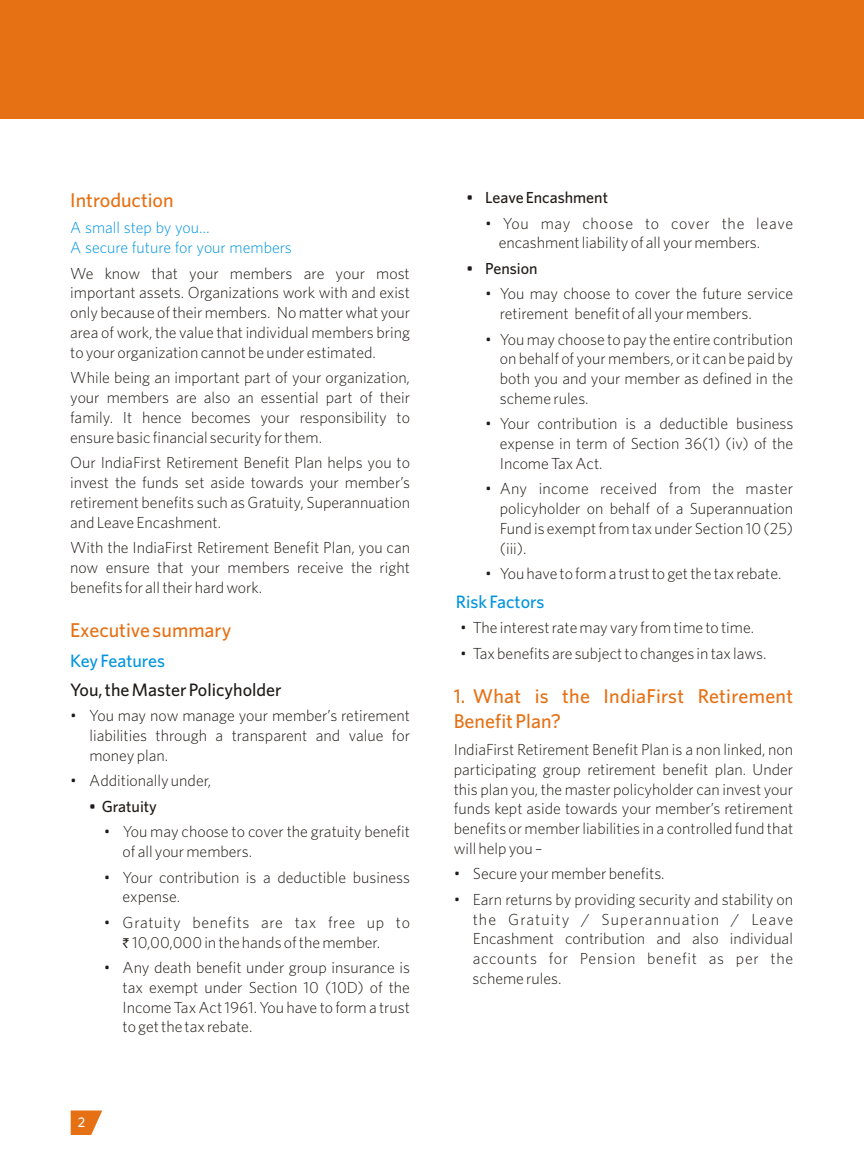
<style>
.page{position:relative;width:864px;height:1152px;background:#fff}
.page>*{position:absolute;margin:0;border:0;box-sizing:border-box;transform-origin:0 0}
.t1{font:700 20px/25.4px "Whitney";color:#e67014}
.t2{font:700 18px "Whitney";color:#1f1a17}
.t3{font:700 18px "Whitney";color:#0094de}
.t4{font:16px/19.8px "Whitney";color:#1f1a17;text-align:justify}
.t5{font:16px/19.8px "Whitney";letter-spacing:.025em;color:#1f1a17}
.t6{font:16px/19.8px "Whitney";color:#0094de}
.t7{font:700 16px "Whitney";color:#1f1a17}
.t8{font:700 14px "Whitney";color:#fff}
.s1{font-family:"Rupee";font-size:14px}
</style>
<div class="page">
<div style="left:0;top:0;width:864px;height:119px;background:#e67014"></div>
<svg style="left:71px;top:1111px;width:31px;height:24px"></svg>
<p class="t1" style="left:70px;top:189px;width:105px">Introduction</p>
<p class="t6" style="left:70px;top:219px;width:223px">A small step by you…<br>A secure future for your members</p>
<p class="t4" style="left:70px;top:264px;width:341px">We know that your members are your most important assets. Organizations work with and exist only because of their members. No matter what your area of work, the value that individual members bring to your organization cannot be under estimated.</p>
<p class="t4" style="left:70px;top:369px;width:341px">While being an important part of your organization, your members are also an essential part of their family. It hence becomes your responsibility to ensure basic financial security for them.</p>
<p class="t4" style="left:70px;top:454px;width:341px">Our IndiaFirst Retirement Benefit Plan helps you to invest the funds set aside towards your member’s retirement benefits such as Gratuity, Superannuation and Leave Encashment.</p>
<p class="t4" style="left:70px;top:539px;width:341px">With the IndiaFirst Retirement Benefit Plan, you can now ensure that your members receive the right benefits for all their hard work.</p>
<p class="t1" style="left:70px;top:619px;width:163px">Executive summary</p>
<p class="t3" style="left:70px;top:654px;width:96px">Key Features</p>
<p class="t2" style="left:70px;top:683px;width:213px">You, the Master Policyholder</p>
<p class="t4" style="left:89px;top:707px;width:322px;text-indent:-19px">• You may now manage your member’s retirement liabilities through a transparent and value for money plan.</p>
<p class="t4" style="left:70px;top:772px;width:143px">• Additionally under,</p>
<p class="t7" style="left:89px;top:801px;width:69px">• Gratuity</p>
<p class="t4" style="left:123px;top:823px;width:289px;text-indent:-19px">• You may choose to cover the gratuity benefit of all your members.</p>
<p class="t4" style="left:123px;top:868px;width:289px;text-indent:-19px">• Your contribution is a deductible business expense.</p>
<p class="t5" style="left:123px;top:914px;width:289px;text-indent:-19px">• Gratuity benefits are tax free up to <span class="s1">`</span> 10,00,000 in the hands of the member.</p>
<p class="t4" style="left:123px;top:959px;width:289px;text-indent:-19px">• Any death benefit under group insurance is tax exempt under Section 10 (10D) of the Income Tax Act 1961. You have to form a trust to get the tax rebate.</p>
<p class="t8" style="left:78px;top:1117px;width:9px">2</p>
<p class="t7" style="left:467px;top:192px;width:143px">• Leave Encashment</p>
<p class="t4" style="left:499px;top:214px;width:296px;text-indent:-13px">• You may choose to cover the leave encashment liability of all your members.</p>
<p class="t7" style="left:467px;top:263px;width:73px">• Pension</p>
<p class="t4" style="left:500px;top:285px;width:295px;text-indent:-15px">• You may choose to cover the future service retirement benefit of all your members.</p>
<p class="t4" style="left:500px;top:330px;width:295px;text-indent:-15px">• You may choose to pay the entire contribution on behalf of your members, or it can be paid by both you and your member as defined in the scheme rules.</p>
<p class="t4" style="left:500px;top:415px;width:295px;text-indent:-15px">• Your contribution is a deductible business expense in term of Section 36(1) (iv) of the Income Tax Act.</p>
<p class="t4" style="left:500px;top:480px;width:295px;text-indent:-15px">• Any income received from the master policyholder on behalf of a Superannuation Fund is exempt from tax under Section 10 (25) (iii).</p>
<p class="t4" style="left:485px;top:565px;width:298px">• You have to form a trust to get the tax rebate.</p>
<p class="t4" style="left:460px;top:619px;width:295px">• The interest rate may vary from time to time.</p>
<p class="t4" style="left:460px;top:645px;width:308px">• Tax benefits are subject to changes in tax laws.</p>
<p class="t3" style="left:456px;top:595px;width:90px">Risk Factors</p>
<p class="t1" style="left:454px;top:685px;width:341px">1. What is the IndiaFirst Retirement<br>Benefit Plan?</p>
<p class="t4" style="left:454px;top:741px;width:341px">IndiaFirst Retirement Benefit Plan is a non linked, non participating group retirement benefit plan. Under this plan you, the master policyholder can invest your funds kept aside towards your member’s retirement benefits or member liabilities in a controlled fund that will help you –</p>
<p class="t4" style="left:454px;top:865px;width:212px">• Secure your member benefits.</p>
<p class="t4" style="left:473px;top:890px;width:322px;text-indent:-19px">• Earn returns by providing security and stability on the Gratuity / Superannuation / Leave Encashment contribution and also individual accounts for Pension benefit as per the scheme rules.</p>
</div>
